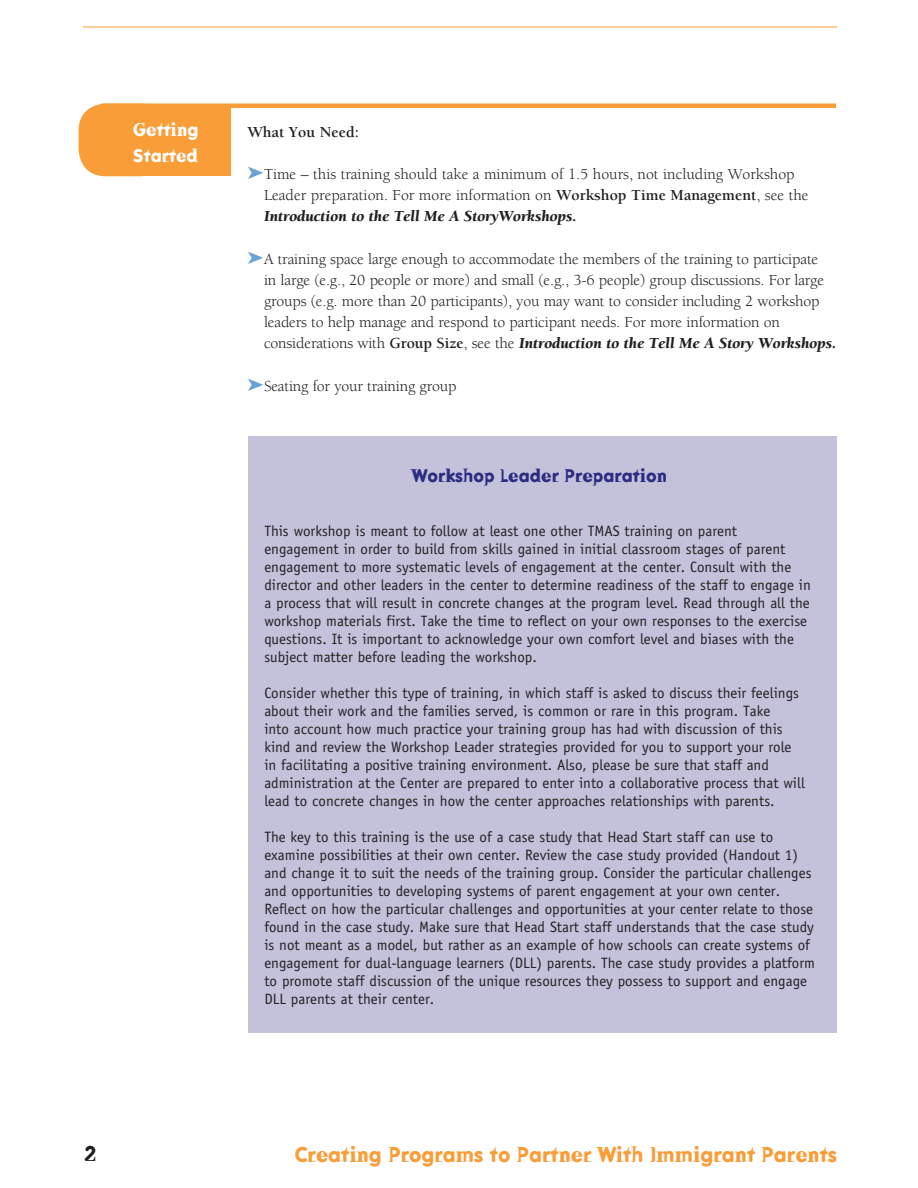
<style>
.page{position:relative;width:918px;height:1188px;background:#fff}
.page>*{position:absolute;margin:0;border:0;box-sizing:border-box;transform-origin:0 0}
.t1{font:700 21px "Dead History";color:#f89d38}
.t2{font:700 21px "Dead History";color:#231f20}
.t3{font:700 18px "Dead History";color:#2a2d80}
.Normal6{font:700 18px "Dead History";color:#fff}
.t4{font:15.75px/21px "Berkeley";letter-spacing:-.01em;color:#231f20}
.t5{font:700 15.75px "Berkeley";color:#231f20}
.t6{font:15px/18px "Officina Sans";color:#231f20}
.s1{color:#6aa2d6}
.s2{font-weight:700}
.s3{font-weight:900;font-style:italic}
</style>
<div class="page">
<div style="left:248px;top:436px;width:589px;height:596px;background:#c4c1db"></div>
<hr style="left:83px;top:27px;width:754px;height:1px;background:#f89d38">
<div style="left:79px;top:104px;width:89px;height:72px;background:#f89d38;border-radius:27px"></div>
<div style="left:101px;top:107px;width:129px;height:69px;background:#f89d38"></div>
<hr style="left:101px;top:104px;width:735px;height:4px;background:#f89d38">
<p class="Normal6" style="left:133px;top:118px;width:67px">Getting</p>
<p class="Normal6" style="left:133px;top:143px;width:66px">Started</p>
<p class="t5" style="left:248px;top:123px;width:113px">What You Need:</p>
<p class="t4" style="left:264px;top:164px;width:546px;text-indent:-17px"><span class="s1">➤</span>Time – this training should take a minimum of 1.5 hours, not including Workshop<br>Leader preparation. For more information on <span class="s2">Workshop Time Management</span>, see the<br><span class="s3">Introduction to the Tell Me A StoryWorkshops.</span></p>
<p class="t4" style="left:264px;top:249px;width:574px;text-indent:-17px"><span class="s1">➤</span>A training space large enough to accommodate the members of the training to participate<br>in large (e.g., 20 people or more) and small (e.g., 3-6 people) group discussions. For large groups (e.g. more than 20 participants), you may want to consider including 2 workshop leaders to help manage and respond to participant needs. For more information on considerations with <span class="s2">Group Size</span>, see the <span class="s3">Introduction to the Tell Me A Story Workshops.</span></p>
<p class="t4" style="left:248px;top:375px;width:211px"><span class="s1">➤</span>Seating for your training group</p>
<p class="t3" style="left:412px;top:463px;width:257px">Workshop Leader Preparation</p>
<p class="t6" style="left:264px;top:522px;width:548px">This workshop is meant to follow at least one other TMAS training on parent engagement in order to build from skills gained in initial classroom stages of parent engagement to more systematic levels of engagement at the center. Consult with the director and other leaders in the center to determine readiness of the staff to engage in a process that will result in concrete changes at the program level. Read through all the workshop materials first. Take the time to reflect on your own responses to the exercise questions. It is important to acknowledge your own comfort level and biases with the subject matter before leading the workshop.</p>
<p class="t6" style="left:264px;top:684px;width:542px">Consider whether this type of training, in which staff is asked to discuss their feelings about their work and the families served, is common or rare in this program. Take<br>into account how much practice your training group has had with discussion of this kind and review the Workshop Leader strategies provided for you to support your role in facilitating a positive training environment. Also, please be sure that staff and administration at the Center are prepared to enter into a collaborative process that will lead to concrete changes in how the center approaches relationships with parents.</p>
<p class="t6" style="left:264px;top:828px;width:552px">The key to this training is the use of a case study that Head Start staff can use to examine possibilities at their own center. Review the case study provided (Handout 1) and change it to suit the needs of the training group. Consider the particular challenges and opportunities to developing systems of parent engagement at your own center.<br>Reflect on how the particular challenges and opportunities at your center relate to those found in the case study. Make sure that Head Start staff understands that the case study is not meant as a model, but rather as an example of how schools can create systems of engagement for dual-language learners (DLL) parents. The case study provides a platform to promote staff discussion of the unique resources they possess to support and engage DLL parents at their center.</p>
<h1 class="t2" style="left:84px;top:1139px;width:14px">2</h1>
<h1 class="t1" style="left:294px;top:1140px;width:544px">Creating Programs to Partner With Immigrant Parents</h1>
</div>
